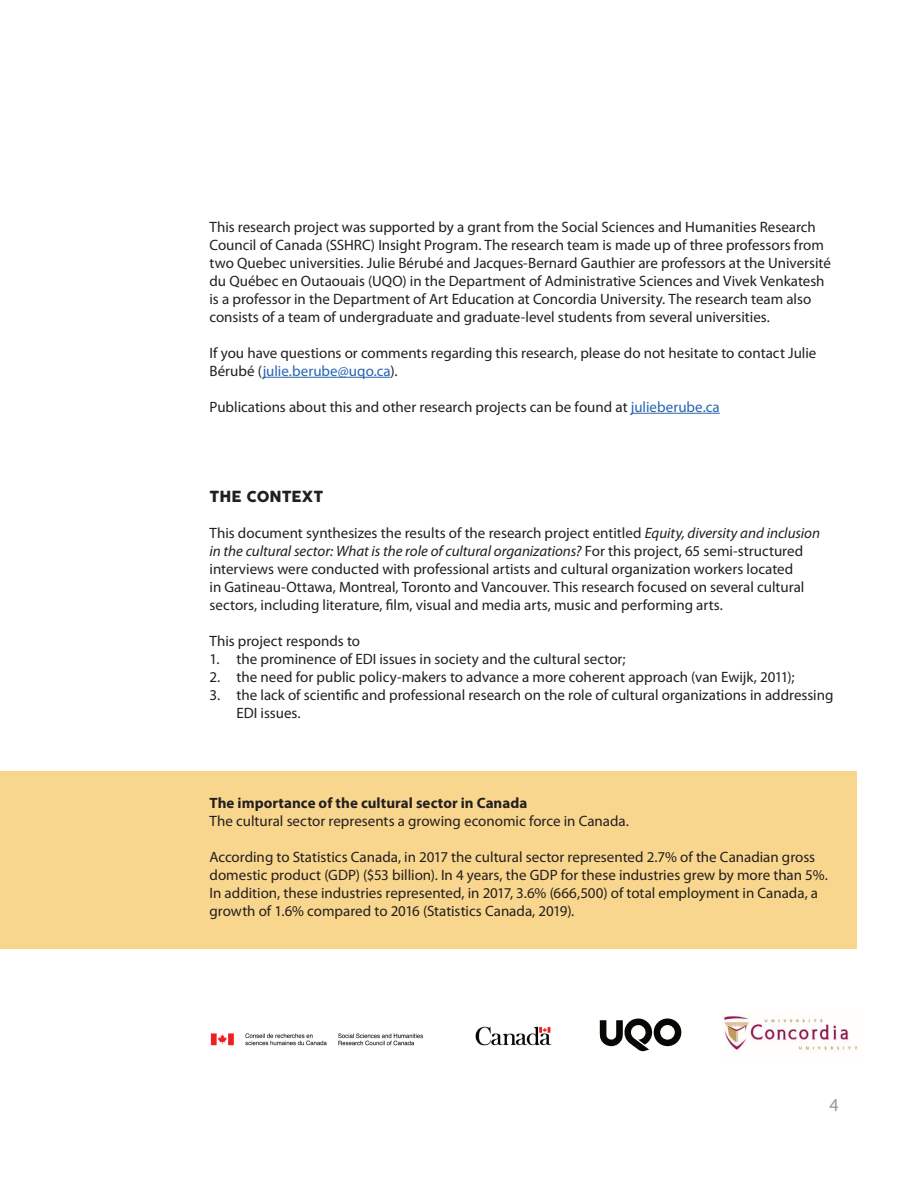
<style>
.page{position:relative;width:918px;height:1188px;background:#fff}
.page>*{position:absolute;margin:0;border:0;box-sizing:border-box;transform-origin:0 0}
.t1{font:18px "Myriad Pro";color:#939598}
.t2{font:15px/18px "Myriad Pro";color:#231f20}
.t3{font:700 15px "Myriad Pro";letter-spacing:.005em;color:#231f20}
.t4{font:15px "Cocogoose";color:#231f20}
.s1{color:#2865b1}
.s2{font-style:italic}
</style>
<div class="page">
<div style="left:0;top:771px;width:856px;height:177px;background:#f8d68d"></div>
<hr style="left:263px;top:377px;width:127px;height:1px;background:#2865b1">
<hr style="left:631px;top:413px;width:89px;height:1px;background:#2865b1">
<img style="left:210px;top:1026px;width:342px;height:20px">
<img style="left:724px;top:1016px;width:134px;height:35px">
<svg style="left:600px;top:1018px;width:81px;height:33px"></svg>
<p class="t2" style="left:210px;top:217px;width:623px">This research project was supported by a grant from the Social Sciences and Humanities Research Council of Canada (SSHRC) Insight Program. The research team is made up of three professors from two Quebec universities. Julie Bérubé and Jacques-Bernard Gauthier are professors at the Université du Québec en Outaouais (UQO) in the Department of Administrative Sciences and Vivek Venkatesh is a professor in the Department of Art Education at Concordia University. The research team also consists of a team of undergraduate and graduate-level students from several universities.</p>
<p class="t2" style="left:210px;top:343px;width:608px">If you have questions or comments regarding this research, please do not hesitate to contact Julie<br>Bérubé (<span class="s1">julie.berube@uqo.ca</span>).</p>
<p class="t2" style="left:210px;top:397px;width:512px">Publications about this and other research projects can be found at <span class="s1">julieberube.ca</span></p>
<p class="t4" style="left:210px;top:486px;width:115px">THE CONTEXT</p>
<p class="t2" style="left:210px;top:523px;width:612px">This document synthesizes the results of the research project entitled <span class="s2">Equity, diversity and inclusion in the cultural sector: What is the role of cultural organizations?</span> For this project, 65 semi-structured interviews were conducted with professional artists and cultural organization workers located<br>in Gatineau-Ottawa, Montreal, Toronto and Vancouver. This research focused on several cultural sectors, including literature, film, visual and media arts, music and performing arts.</p>
<p class="t2" style="left:210px;top:631px;width:152px">This project responds to</p>
<p class="t2" style="left:210px;top:649px;width:418px">1. the prominence of EDI issues in society and the cultural sector;</p>
<p class="t2" style="left:210px;top:667px;width:587px">2. the need for public policy-makers to advance a more coherent approach (van Ewijk, 2011);</p>
<p class="t2" style="left:237px;top:685px;width:598px;text-indent:-27px">3. the lack of scientific and professional research on the role of cultural organizations in addressing<br>EDI issues.</p>
<p class="t3" style="left:210px;top:793px;width:319px">The importance of the cultural sector in Canada</p>
<p class="t2" style="left:210px;top:811px;width:421px">The cultural sector represents a growing economic force in Canada.</p>
<p class="t2" style="left:210px;top:847px;width:620px">According to Statistics Canada, in 2017 the cultural sector represented 2.7% of the Canadian gross domestic product (GDP) ($53 billion). In 4 years, the GDP for these industries grew by more than 5%.<br>In addition, these industries represented, in 2017, 3.6% (666,500) of total employment in Canada, a growth of 1.6% compared to 2016 (Statistics Canada, 2019).</p>
<p class="t1" style="left:829px;top:1094px;width:11px">4</p>
</div>
